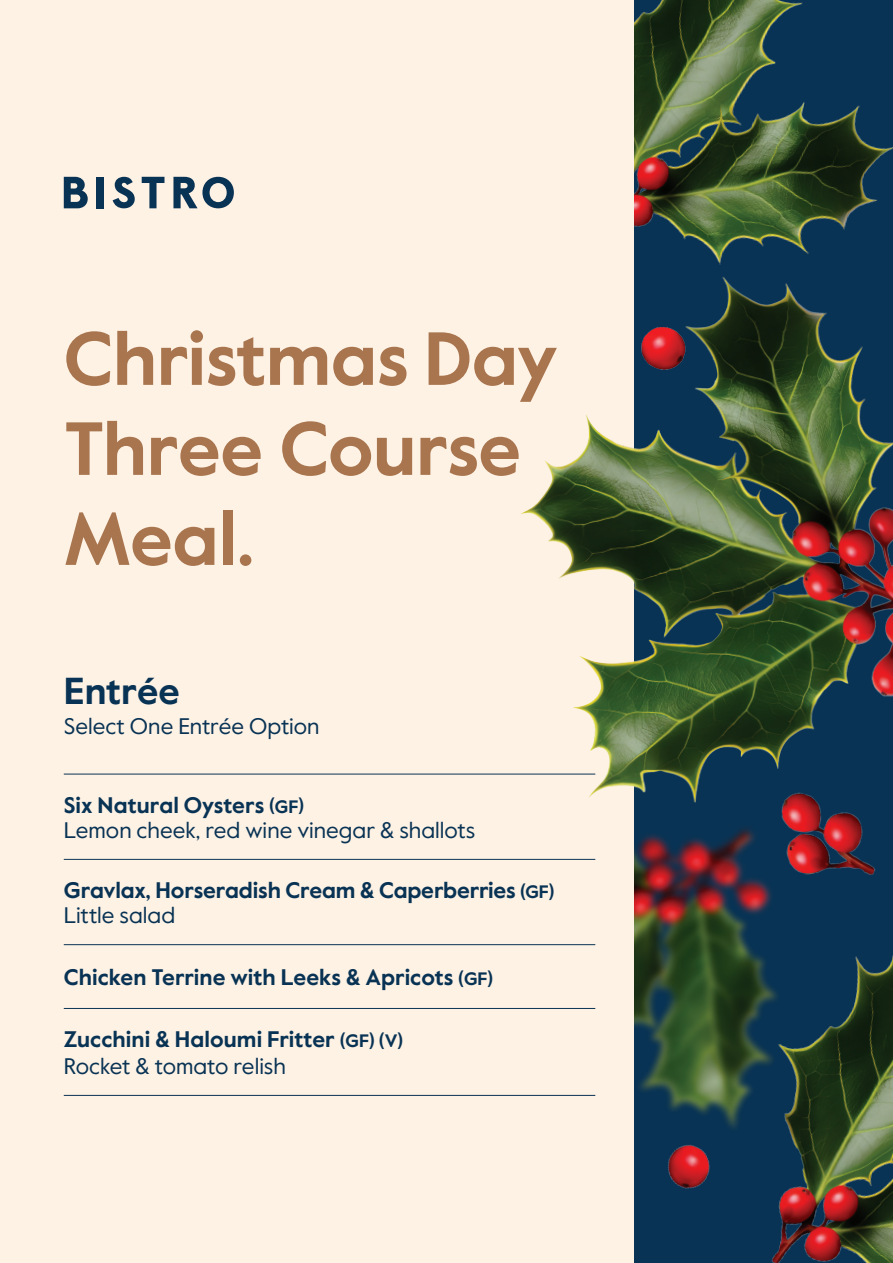
<style>
.page{position:relative;width:893px;height:1263px;background:#fff}
.page>*{position:absolute;margin:0;border:0;box-sizing:border-box;transform-origin:0 0}
.t1{font:700 75px/90px "Value Sans";letter-spacing:-.005em;color:#a8754e}
.t2{font:700 37.5px "Value Sans";color:#093354}
.t3{font:700 22.5px/25.3px "Value Sans";letter-spacing:-.005em;color:#093354}
.t4{font:22.5px/25.3px "Value Sans";color:#093354}
.s1{font-weight:700}
.s2{font-weight:700;font-size:18px}
.s3{font-size:18px}
.s4{font-weight:400}
</style>
<div class="page">
<img style="left:634px;top:811px;width:228px;height:366px">
<img style="left:634px;top:0;width:259px;height:265px">
<img style="left:734px;top:910px;width:159px;height:353px">
<div style="left:0;top:0;width:634px;height:1263px;background:#fef2e5"></div>
<img style="left:508px;top:265px;width:385px;height:546px">
<img style="left:655px;top:1135px;width:65px;height:64px">
<img style="left:774px;top:787px;width:110px;height:95px">
<hr style="left:64px;top:774px;width:531px;height:1px;background:#093354">
<hr style="left:64px;top:859px;width:531px;height:1px;background:#093354">
<hr style="left:64px;top:944px;width:531px;height:1px;background:#093354">
<hr style="left:64px;top:1008px;width:531px;height:1px;background:#093354">
<hr style="left:64px;top:1095px;width:531px;height:1px;background:#093354">
<svg style="left:64px;top:177px;width:24px;height:31px"></svg>
<div style="left:97px;top:177px;width:7px;height:31px;background:#093354"></div>
<svg style="left:113px;top:177px;width:22px;height:31px"></svg>
<svg style="left:142px;top:177px;width:22px;height:31px"></svg>
<svg style="left:173px;top:177px;width:61px;height:31px"></svg>
<h1 class="t1" style="left:64px;top:317px;width:495px">Christmas Day<br>Three Course<br>Meal.</h1>
<h2 class="t2" style="left:64px;top:668px;width:118px">Entrée</h2>
<p class="t4" style="left:64px;top:713px;width:257px">Select One Entrée Option</p>
<p class="t4" style="left:64px;top:793px;width:413px"><span class="s1">Six Natural Oysters</span> <span class="s2">(GF)<br></span>Lemon cheek, red wine vinegar &amp; shallots</p>
<p class="t3" style="left:64px;top:878px;width:492px">Gravlax, Horseradish Cream &amp; Caperberries <span class="s3">(GF)<br></span><span class="s4">Little salad</span></p>
<p class="t3" style="left:64px;top:966px;width:431px">Chicken Terrine with Leeks &amp; Apricots <span class="s3">(GF)</span></p>
<p class="t3" style="left:64px;top:1027px;width:341px;line-height:27px">Zucchini &amp; Haloumi Fritter <span class="s3">(GF) (V)<br></span><span class="s4">Rocket &amp; tomato relish</span></p>
</div>
